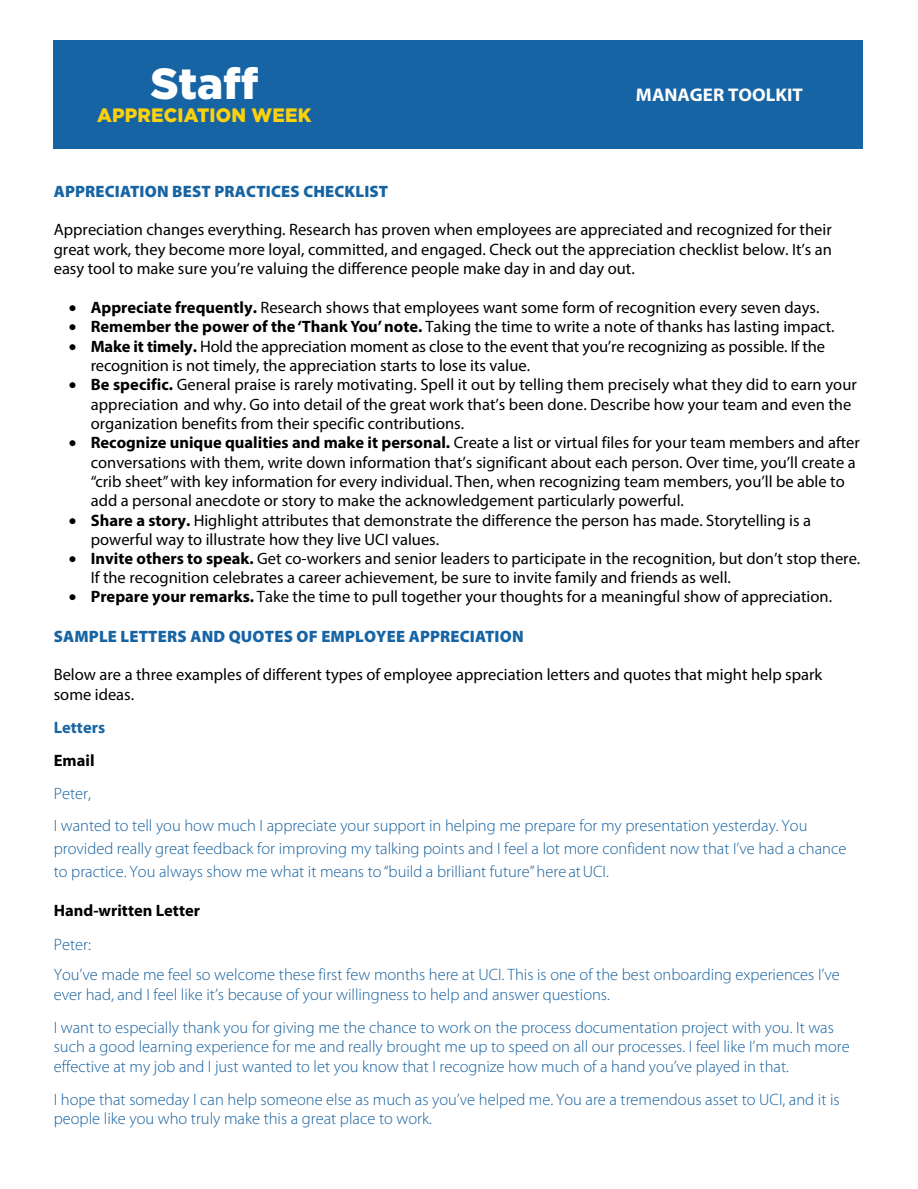
<style>
.page{position:relative;width:918px;height:1189px;background:#fff}
.page>*{position:absolute;margin:0;border:0;box-sizing:border-box;transform-origin:0 0}
.t1{font:900 43.5px "Gotham";color:#fff}
.t2{font:900 19.35px "Gotham";letter-spacing:.01em;color:#fdd10c;scale:.96 1}
.t3{font:700 18.45px "Myriad Pro";color:#fff}
.t4{font:16.5px/19.4px "Myriad Pro";color:#000}
.t5{font:300 16.5px/22.8px "Myriad Pro";color:#15609e}
.t6{font:900 16.5px "Myriad Pro";letter-spacing:.01em;color:#1764a4}
.t7{font:700 16.5px "Myriad Pro";color:#000}
.t8{font:700 16.5px "Myriad Pro";color:#1764a4}
.t9{font:300 16.5px "Myriad Pro";color:#16619d}
.s1{font-weight:700}
</style>
<div class="page">
<div style="left:53px;top:40px;width:810px;height:108px;background:#1764a4"></div>
<h1 class="t1" style="left:150px;top:58px;width:109px">Staff</h1>
<p class="t2" style="left:97px;top:104px;width:225px">APPRECIATION WEEK</p>
<p class="t3" style="left:636px;top:83px;width:168px">MANAGER TOOLKIT</p>
<p class="t6" style="left:54px;top:181px;width:336px">APPRECIATION BEST PRACTICES CHECKLIST</p>
<p class="t4" style="left:54px;top:220px;width:780px;text-align:justify">Appreciation changes everything. Research has proven when employees are appreciated and recognized for their great work, they become more loyal, committed, and engaged. Check out the appreciation checklist below. It’s an easy tool to make sure you’re valuing the difference people make day in and day out.</p>
<p class="t4" style="left:69px;top:297px;width:752px">• <span class="s1">Appreciate frequently.</span> Research shows that employees want some form of recognition every seven days.</p>
<p class="t4" style="left:69px;top:316px;width:767px">• <span class="s1">Remember the power of the ‘Thank You’ note.</span> Taking the time to write a note of thanks has lasting impact.</p>
<p class="t4" style="left:91px;top:336px;width:736px;text-indent:-22px">• <span class="s1">Make it timely.</span> Hold the appreciation moment as close to the event that you’re recognizing as possible. If the recognition is not timely, the appreciation starts to lose its value.</p>
<p class="t4" style="left:91px;top:375px;width:768px;text-indent:-22px">• <span class="s1">Be specific.</span> General praise is rarely motivating. Spell it out by telling them precisely what they did to earn your appreciation and why. Go into detail of the great work that’s been done. Describe how your team and even the organization benefits from their specific contributions.</p>
<p class="t4" style="left:91px;top:432px;width:771px;text-indent:-22px">• <span class="s1">Recognize unique qualities and make it personal.</span> Create a list or virtual files for your team members and after conversations with them, write down information that’s significant about each person. Over time, you’ll create a “crib sheet” with key information for every individual. Then, when recognizing team members, you’ll be able to add a personal anecdote or story to make the acknowledgement particularly powerful.</p>
<p class="t4" style="left:91px;top:510px;width:722px;text-indent:-22px">• <span class="s1">Share a story.</span> Highlight attributes that demonstrate the difference the person has made. Storytelling is a powerful way to illustrate how they live UCI values.</p>
<p class="t4" style="left:91px;top:548px;width:771px;text-indent:-22px">• <span class="s1">Invite others to speak.</span> Get co-workers and senior leaders to participate in the recognition, but don’t stop there.<br>If the recognition celebrates a career achievement, be sure to invite family and friends as well.</p>
<p class="t4" style="left:69px;top:586px;width:765px">• <span class="s1">Prepare your remarks.</span> Take the time to pull together your thoughts for a meaningful show of appreciation.</p>
<p class="t6" style="left:54px;top:625px;width:471px">SAMPLE LETTERS AND QUOTES OF EMPLOYEE APPRECIATION</p>
<p class="t4" style="left:54px;top:664px;width:770px">Below are a three examples of different types of employee appreciation letters and quotes that might help spark some ideas.</p>
<p class="t8" style="left:54px;top:716px;width:53px">Letters</p>
<p class="t7" style="left:54px;top:749px;width:42px">Email</p>
<p class="t9" style="left:54px;top:783px;width:39px">Peter,</p>
<p class="t5" style="left:54px;top:814px;width:794px">I wanted to tell you how much I appreciate your support in helping me prepare for my presentation yesterday. You provided really great feedback for improving my talking points and I feel a lot more confident now that I’ve had a chance to practice. You always show me what it means to “build a brilliant future” here at UCI.</p>
<p class="t7" style="left:54px;top:899px;width:148px">Hand-written Letter</p>
<p class="t5" style="left:54px;top:929px;width:788px;line-height:30px">Peter:<br>You’ve made me feel so welcome these first few months here at UCI. This is one of the best onboarding experiences I’ve</p>
<p class="t5" style="left:54px;top:977px;width:782px;line-height:33px">ever had, and I feel like it’s because of your willingness to help and answer questions.<br>I want to especially thank you for giving me the chance to work on the process documentation project with you. It was</p>
<p class="t5" style="left:54px;top:1036px;width:797px;line-height:19.5px">such a good learning experience for me and really brought me up to speed on all our processes. I feel like I’m much more effective at my job and I just wanted to let you know that I recognize how much of a hand you’ve played in that.</p>
<p class="t5" style="left:54px;top:1089px;width:787px;line-height:19.5px">I hope that someday I can help someone else as much as you’ve helped me. You are a tremendous asset to UCI, and it is people like you who truly make this a great place to work.</p>
</div>
